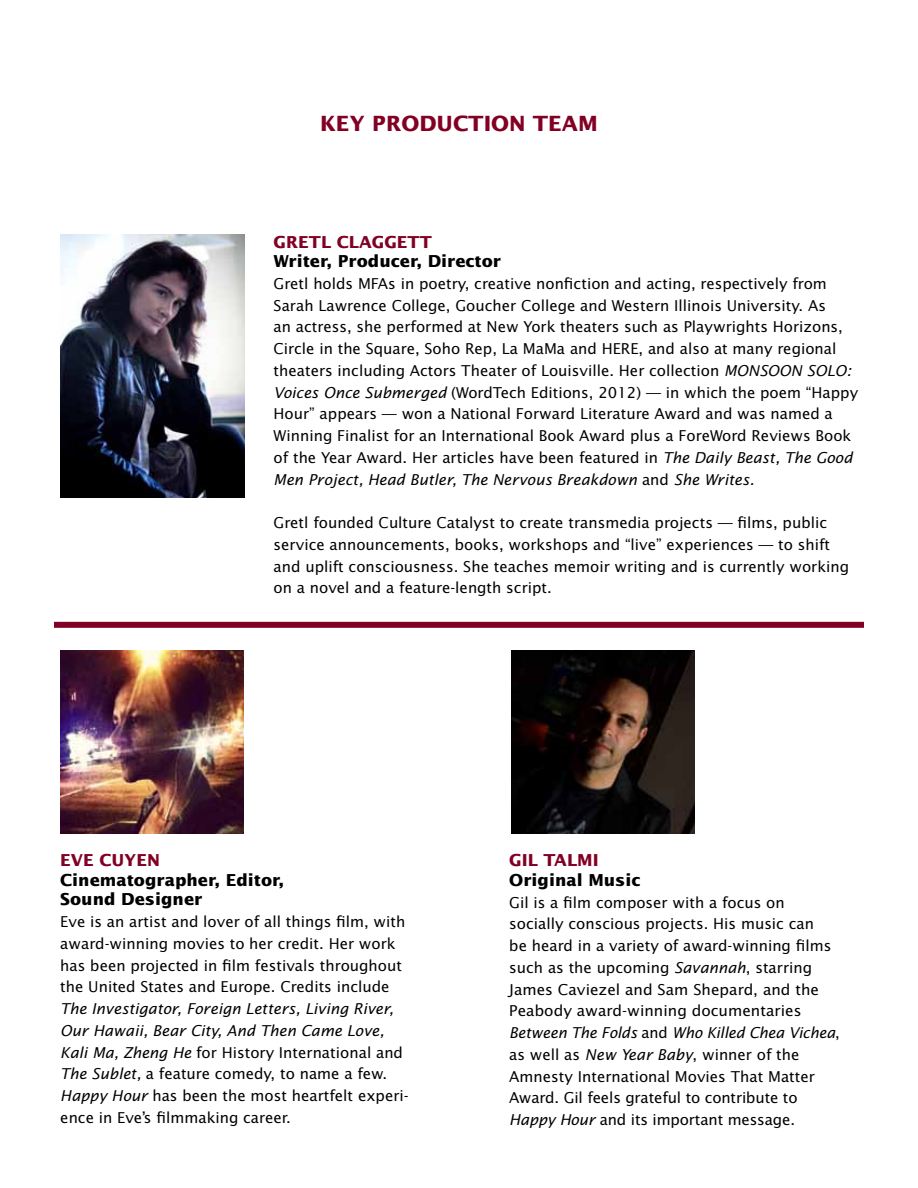
<style>
.page{position:relative;width:918px;height:1188px;background:#fff}
.page>*{position:absolute;margin:0;border:0;box-sizing:border-box;transform-origin:0 0}
.t1{font:700 21px "Lucida Sans";color:#820024}
.t2{font:700 16.5px/19.5px "Lucida Sans";color:#000}
.t3{font:700 16.5px "Lucida Sans";color:#820024}
.t4{font:15px/21.8px "Lucida Sans";color:#000}
.t5{font:italic 15px/21.8px "Lucida Sans";color:#000}
.s1{font-style:italic}
.s2{font-style:normal}
</style>
<div class="page">
<div style="left:54px;top:622px;width:810px;height:6px;background:#820024"></div>
<img style="left:60px;top:235px;width:184px;height:262px">
<img style="left:511px;top:650px;width:184px;height:184px">
<img style="left:60px;top:650px;width:184px;height:184px">
<h1 class="t1" style="left:320px;top:110px;width:276px">key Production team</h1>
<p class="t3" style="left:274px;top:232px;width:147px">GRETL CLAGGETT</p>
<p class="t2" style="left:274px;top:251px;width:229px">Writer, Producer, Director</p>
<p class="t4" style="left:274px;top:272px;width:586px">Gretl holds MFAs in poetry, creative nonfiction and acting, respectively from Sarah Lawrence College, Goucher College and Western Illinois University. As<br>an actress, she performed at New York theaters such as Playwrights Horizons, Circle in the Square, Soho Rep, La MaMa and HERE, and also at many regional theaters including Actors Theater of Louisville. Her collection <span class="s1">MONSOON SOLO:<br>Voices Once Submerged</span> (WordTech Editions, 2012) — in which the poem “Happy Hour” appears — won a National Forward Literature Award and was named a Winning Finalist for an International Book Award plus a ForeWord Reviews Book of the Year Award. Her articles have been featured in <span class="s1">The Daily Beast, The Good Men Project, Head Butler, The Nervous Breakdown</span> and <span class="s1">She Writes.</span></p>
<p class="t4" style="left:274px;top:512px;width:577px">Gretl founded Culture Catalyst to create transmedia projects — films, public service announcements, books, workshops and “live” experiences — to shift and uplift consciousness. She teaches memoir writing and is currently working on a novel and a feature-length script.</p>
<p class="t3" style="left:60px;top:850px;width:98px">EVE CUYEN</p>
<p class="t2" style="left:60px;top:870px;width:225px">Cinematographer, Editor,<br>Sound Designer</p>
<p class="t4" style="left:60px;top:910px;width:347px">Eve is an artist and lover of all things film, with award-winning movies to her credit. Her work has been projected in film festivals throughout the United States and Europe. Credits include</p>
<p class="t5" style="left:60px;top:997px;width:350px">The Investigator, Foreign Letters, Living River, Our Hawaii, Bear City, And Then Came Love, Kali Ma, Zheng He <span class="s2">for History International and </span>The Sublet, <span class="s2">a feature comedy, to name a few.<br></span>Happy Hour <span class="s2">has been the most heartfelt experi&shy;ence in Eve’s filmmaking career.</span></p>
<p class="t3" style="left:509px;top:850px;width:88px">GIL TALMI</p>
<p class="t2" style="left:509px;top:870px;width:133px">Original Music</p>
<p class="t4" style="left:509px;top:891px;width:332px">Gil is a film composer with a focus on socially conscious projects. His music can<br>be heard in a variety of award-winning films such as the upcoming <span class="s1">Savannah</span>, starring James Caviezel and Sam Shepard, and the Peabody award-winning documentaries <span class="s1">Between The Folds</span> and <span class="s1">Who Killed Chea Vichea</span>, as well as <span class="s1">New Year Baby</span>, winner of the Amnesty International Movies That Matter Award. Gil feels grateful to contribute to <span class="s1">Happy Hour</span> and its important message.</p>
</div>
